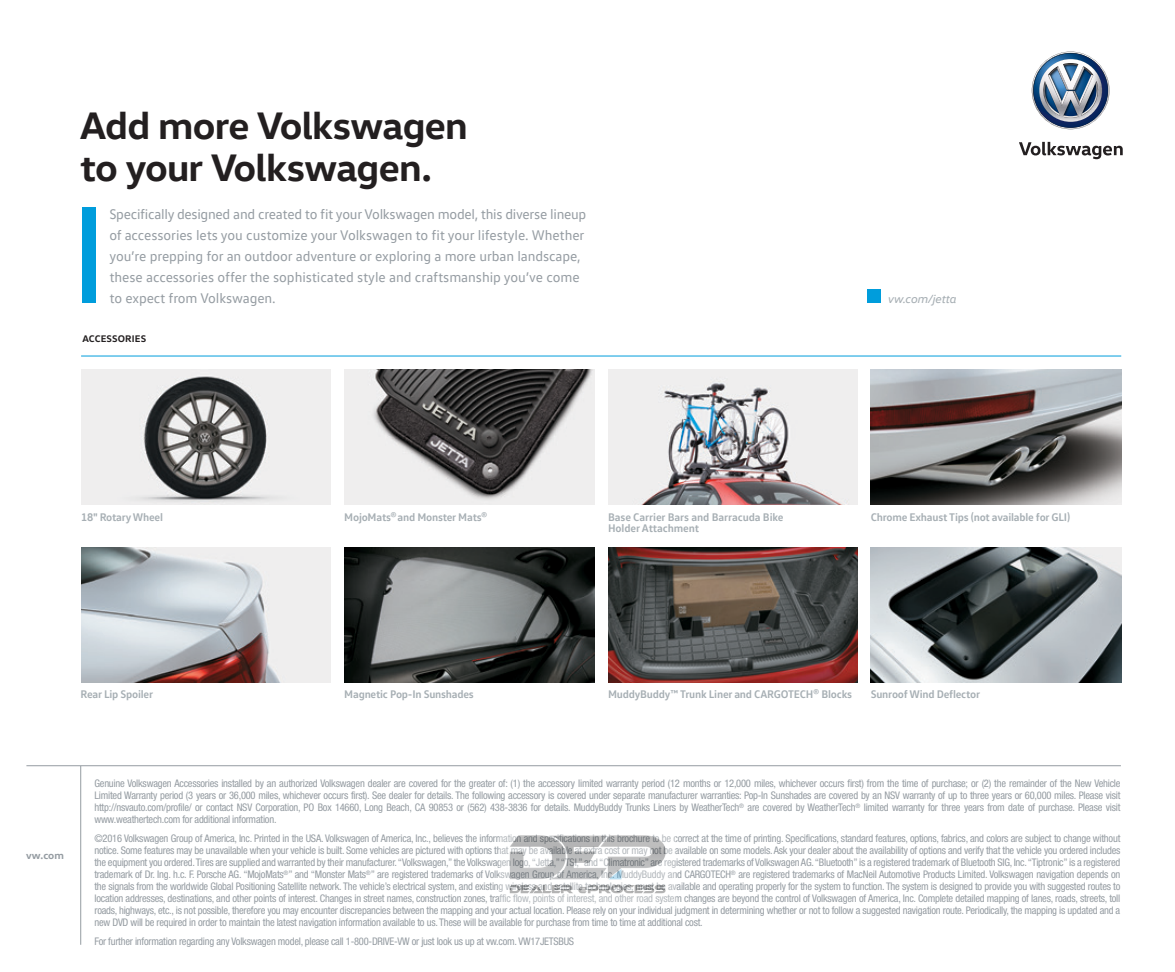
<style>
.page{position:relative;width:1175px;height:972px;background:#fff}
.page>*{position:absolute;margin:0;border:0;box-sizing:border-box;transform-origin:0 0}
.t1{font:700 39px/42px "VW Head";letter-spacing:-.02em;color:#231f20}
.t2{font:14.25px/21px "VW Text";letter-spacing:-.01em;color:#959ca2}
.t3{font:italic 12px "VW Head";letter-spacing:-.015em;color:#a7afb4}
.t4{font:700 11.25px/11.2px "VW Text";letter-spacing:-.02em;color:#a7afb4}
.t5{font:condensed 10.5px/12px "Helvetica Neue";letter-spacing:-.02em;color:#959ca2;text-align:justify}
.t6{font:700 10.5px "VW Head";color:#959ca2}
.t7{font:700 9.75px "VW Head";letter-spacing:.01em;color:#231f20}
</style>
<div class="page">
<img style="left:81px;top:548px;width:250px;height:135px">
<img style="left:81px;top:370px;width:250px;height:135px">
<img style="left:344px;top:548px;width:250px;height:135px">
<img style="left:344px;top:370px;width:250px;height:135px">
<img style="left:608px;top:548px;width:249px;height:135px">
<img style="left:608px;top:370px;width:249px;height:135px">
<img style="left:870px;top:548px;width:251px;height:135px">
<img style="left:870px;top:370px;width:251px;height:135px">
<hr style="left:80px;top:766px;width:1px;height:179px;background:#959ca2">
<hr style="left:26px;top:765px;width:1094px;height:1px;background:#959ca2">
<hr style="left:81px;top:356px;width:1040px;height:1px;background:#009ddc">
<svg style="left:1019px;top:142px;width:103px;height:17px"></svg>
<img style="left:1031px;top:52px;width:78px;height:77px">
<div style="left:82px;top:208px;width:14px;height:95px;background:#009ddc"></div>
<div style="left:867px;top:290px;width:13px;height:13px;background:#009ddc"></div>
<img style="left:509px;top:835px;width:157px;height:59px">
<h1 class="t1" style="left:80px;top:103px;width:389px">Add more Volkswagen to your Volkswagen.</h1>
<p class="t2" style="left:109px;top:203px;width:478px">Specifically designed and created to fit your Volkswagen model, this diverse lineup of accessories lets you customize your Volkswagen to fit your lifestyle. Whether you’re prepping for an outdoor adventure or exploring a more urban landscape, these accessories offer the sophisticated style and craftsmanship you’ve come to expect from Volkswagen.</p>
<p class="t7" style="left:82px;top:332px;width:65px">ACCESSORIES</p>
<p class="t3" style="left:888px;top:291px;width:70px">vw.com/jetta</p>
<p class="t4" style="left:81px;top:511px;width:83px">18" Rotary Wheel</p>
<p class="t4" style="left:344px;top:511px;width:145px">MojoMats® and Monster Mats®</p>
<p class="t4" style="left:608px;top:511px;width:177px">Base Carrier Bars and Barracuda Bike<br>Holder Attachment</p>
<p class="t4" style="left:870px;top:511px;width:201px">Chrome Exhaust Tips (not available for GLI)</p>
<p class="t4" style="left:81px;top:688px;width:74px">Rear Lip Spoiler</p>
<p class="t4" style="left:344px;top:688px;width:131px">Magnetic Pop-In Sunshades</p>
<p class="t4" style="left:608px;top:688px;width:245px">MuddyBuddy™ Trunk Liner and CARGOTECH® Blocks</p>
<p class="t4" style="left:870px;top:688px;width:111px">Sunroof Wind Deflector</p>
<p class="t6" style="left:26px;top:849px;width:39px">vw.com</p>
<p class="t5" style="left:94px;top:778px;width:1027px">Genuine Volkswagen Accessories installed by an authorized Volkswagen dealer are covered for the greater of: (1) the accessory limited warranty period (12 months or 12,000 miles, whichever occurs first) from the time of purchase; or (2) the remainder of the New Vehicle Limited Warranty period (3 years or 36,000 miles, whichever occurs first). See dealer for details. The following accessory is covered under separate manufacturer warranties: Pop-In Sunshades are covered by an NSV warranty of up to three years or 60,000 miles. Please visit http://nsvauto.com/profile/ or contact NSV Corporation, PO Box 14660, Long Beach, CA 90853 or (562) 438-3836 for details. MuddyBuddy Trunks Liners by WeatherTech<sup>®</sup> are covered by WeatherTech<sup>®</sup> limited warranty for three years from date of purchase. Please visit www.weathertech.com for additional information.</p>
<p class="t5" style="left:94px;top:832px;width:1027px">©2016 Volkswagen Group of America, Inc. Printed in the USA. Volkswagen of America, Inc., believes the information and specifications in this brochure to be correct at the time of printing. Specifications, standard features, options, fabrics, and colors are subject to change without notice. Some features may be unavailable when your vehicle is built. Some vehicles are pictured with options that may be available at extra cost or may not be available on some models. Ask your dealer about the availability of options and verify that the vehicle you ordered includes the equipment you ordered. Tires are supplied and warranted by their manufacturer. “Volkswagen,” the Volkswagen logo, “Jetta,” “TSI,” and “Climatronic” are registered trademarks of Volkswagen AG. “Bluetooth” is a registered trademark of Bluetooth SIG, Inc. “Tiptronic” is a registered trademark of Dr. Ing. h.c. F. Porsche AG. “MojoMats<sup>®</sup>” and “Monster Mats<sup>®</sup>” are registered trademarks of Volkswagen Group of America, Inc. MuddyBuddy and CARGOTECH<sup>®</sup> are registered trademarks of MacNeil Automotive Products Limited. Volkswagen navigation depends on the signals from the worldwide Global Positioning Satellite network. The vehicle’s electrical system, and existing wireless and satellite technologies, must be available and operating properly for the system to function. The system is designed to provide you with suggested routes to location addresses, destinations, and other points of interest. Changes in street names, construction zones, traffic flow, points of interest, and other road system changes are beyond the control of Volkswagen of America, Inc. Complete detailed mapping of lanes, roads, streets, toll roads, highways, etc., is not possible, therefore you may encounter discrepancies between the mapping and your actual location. Please rely on your individual judgment in determining whether or not to follow a suggested navigation route. Periodically, the mapping is updated and a new DVD will be required in order to maintain the latest navigation information available to us. These will be available for purchase from time to time at additional cost.</p>
<p class="t5" style="left:94px;top:935px;width:481px">For further information regarding any Volkswagen model, please call 1-800-DRIVE-VW or just look us up at vw.com. VW17JETSBUS</p>
</div>
